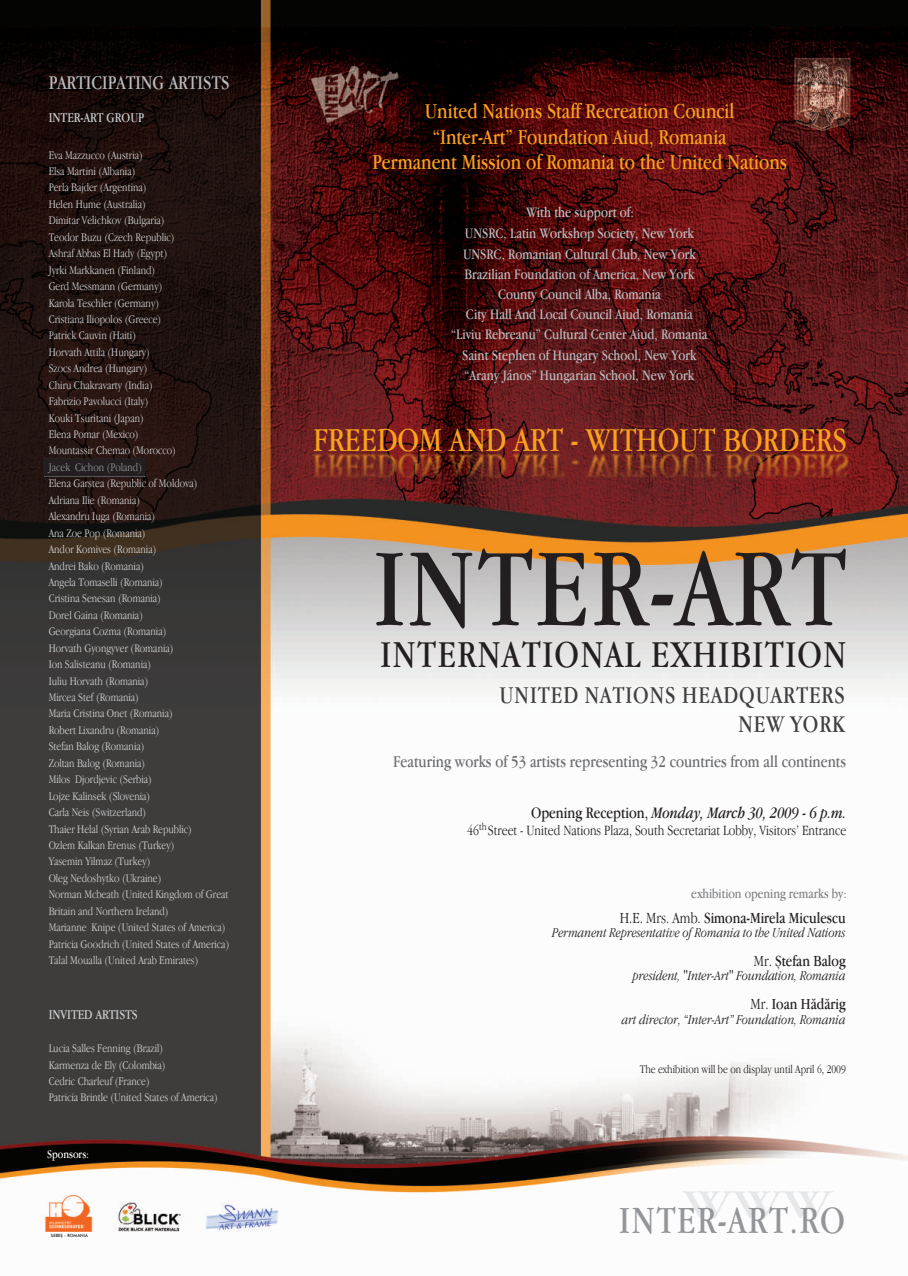
<style>
.page{position:relative;width:908px;height:1276px;background:#fff}
.page>*{position:absolute;margin:0;border:0;box-sizing:border-box;transform-origin:0 0}
.t1{font:700 115.4px "HS Corp";letter-spacing:.02em;color:#231f20}
.t2{font:700 39.8px "HS Corp";letter-spacing:.04em;color:#939598}
.t3{font:700 39.3px "HS Corp";letter-spacing:.04em;color:#231f20}
.t4{font:700 34.6px "HS Corp";color:#f9a21c}
.t5{font:700 24.9px/28.8px "HS Corp";letter-spacing:.04em;color:#3e3e3f;text-align:right}
.t6{font:700 22px/25.5px "HS Corp";color:#f9a21c;text-align:center}
.t7{font:700 20.2px "HS Corp";color:#bcbdc0}
.t8{font:700 17.2px "HS Corp";color:#6c6d70}
.t9{font:italic 700 16.5px "HS Corp";color:#231f20}
.t10{font:700 16px "HS Corp";color:#231f20}
.t11{font:700 15px/20.2px "HS Corp";color:#bcbdc0;text-align:center}
.t12{font:14.7px "HS Corp";color:#231f20}
.t13{font:italic 14px "HS Corp";color:#231f20}
.t14{font:700 14px "HS Corp";color:#d1d2d4}
.t15{font:700 14px "HS Corp";color:#808285}
.t16{font:12px/16.4px "HS Corp";color:#d1d2d4}
.t17{font:12px "HS Corp";color:#231f20}
.t18{font:12px "HS Corp";color:#939598}
.t19{font:700 12px "HS Corp";color:#fff}
.t20{font:10.8px "HS Corp";color:#231f20}
.t21{font:4.4px "HS Formal";color:#231f20}
.s1{font-style:normal}
.s2{font-weight:400}
</style>
<div class="page">
<img style="left:0;top:0;width:907px;height:1232px">
<svg style="left:44px;top:459px;width:101px;height:18px"></svg>
<div style="left:44px;top:459px;width:100px;height:17px;background:#231f20"></div>
<h3 class="t7" style="left:49px;top:70px;width:182px">PARTICIPATING ARTISTS</h3>
<p class="t14" style="left:49px;top:109px;width:97px">INTER-ART GROUP</p>
<p class="t16" style="left:49px;top:146px;width:129px">Eva Mazzucco (Austria)<br>Elsa Martini (Albania)<br>Perla Bajder (Argentina)<br>Helen Hume (Australia)<br>Dimitar Velichkov (Bulgaria)<br>Teodor Buzu (Czech Republic)<br>Ashraf Abbas El Hady (Egypt)<br>Jyrki Markkanen (Finland)<br>Gerd Messmann (Germany)<br>Karola Teschler (Germany)<br>Cristiana Iliopolos (Greece)<br>Patrick Cauvin (Haiti)<br>Horvath Attila (Hungary)<br>Szocs Andrea (Hungary)<br>Chiru Chakravarty (India)<br>Fabrizio Pavolucci (Italy)<br>Kouki Tsuritani (Japan)<br>Elena Pomar (Mexico)<br>Mountassir Chemao (Morocco)</p>
<p class="t16" style="left:49px;top:475px;width:182px">Elena Garstea (Republic of Moldova)<br>Adriana Ilie (Romania)<br>Alexandru Iuga (Romania)<br>Ana Zoe Pop (Romania)<br>Andor Komives (Romania)<br>Andrei Bako (Romania)<br>Angela Tomaselli (Romania)<br>Cristina Senesan (Romania)<br>Dorel Gaina (Romania)<br>Georgiana Cozma (Romania)<br>Horvath Gyongyver (Romania)<br>Ion Salisteanu (Romania)<br>Iuliu Horvath (Romania)<br>Mircea Stef (Romania)<br>Maria Cristina Onet (Romania)<br>Robert Lixandru (Romania)<br>Stefan Balog (Romania)<br>Zoltan Balog (Romania)<br>Milos Djordjevic (Serbia)<br>Lojze Kalinsek (Slovenia)<br>Carla Neis (Switzerland)<br>Thaier Helal (Syrian Arab Republic)<br>Ozlem Kalkan Erenus (Turkey)<br>Yasemin Yilmaz (Turkey)<br>Oleg Nedoshytko (Ukraine)<br>Norman Mcbeath (United Kingdom of Great<br>Britain and Northern Ireland)<br>Marianne Knipe (United States of America)<br>Patricia Goodrich (United States of America)<br>Talal Moualla (United Arab Emirates)</p>
<p class="t18" style="left:49px;top:460px;width:95px">Jacek Cichon (Poland)</p>
<p class="t14" style="left:49px;top:1005px;width:91px">INVITED ARTISTS</p>
<p class="t16" style="left:49px;top:1040px;width:171px">Lucia Salles Fenning (Brazil)<br>Karmenza de Ely (Colombia)<br>Cedric Charleuf (France)<br>Patricia Brintle (United States of America)</p>
<p class="t19" style="left:47px;top:1146px;width:44px">Sponsors:</p>
<p class="t21" style="left:51px;top:1232px;width:38px">SEBEŞ - ROMANIA</p>
<h3 class="t6" style="left:372px;top:98px;width:416px">United Nations Staff Recreation Council<br>“Inter-Art” Foundation Aiud, Romania<br>Permanent Mission of Romania to the United Nations</h3>
<p class="t11" style="left:526px;top:202px;width:109px">With the support of:</p>
<p class="t11" style="left:451px;top:223px;width:257px">UNSRC, Latin Workshop Society, New York UNSRC, Romanian Cultural Club, New York Brazilian Foundation of America, New York County Council Alba, Romania<br>City Hall And Local Council Aiud, Romania “Liviu Rebreanu” Cultural Center Aiud, Romania Saint Stephen of Hungary School, New York “Arany János” Hungarian School, New York</p>
<h3 class="t4" style="left:313px;top:420px;width:535px">FREEDOM AND ART - WITHOUT BORDERS</h3>
<h1 class="t1" style="left:374px;top:520px;width:473px">INTER-ART</h1>
<h3 class="t3" style="left:380px;top:631px;width:467px">INTERNATIONAL EXHIBITION</h3>
<h3 class="t5" style="left:499px;top:680px;width:346px">UNITED NATIONS HEADQUARTERS<br>NEW YORK</h3>
<h3 class="t8" style="left:393px;top:751px;width:454px">Featuring works of 53 artists representing 32 countries from all continents</h3>
<h3 class="t9" style="left:531px;top:803px;width:317px"><span class="s1">Opening Reception,</span> Monday, March 30, 2009 - 6 p.m.</h3>
<p class="t12" style="left:467px;top:822px;width:380px">46 Street - United Nations Plaza, South Secretariat Lobby, Visitors’ Entrance</p>
<p class="t20" style="left:479px;top:819px;width:9px">th</p>
<p class="t15" style="left:691px;top:885px;width:157px">exhibition opening remarks by:</p>
<h3 class="t10" style="left:619px;top:908px;width:227px"><span class="s2">H.E. Mrs. Amb.</span> Simona-Mirela Miculescu</h3>
<p class="t13" style="left:551px;top:924px;width:295px">Permanent Representative of Romania to the United Nations</p>
<h3 class="t10" style="left:753px;top:951px;width:93px"><span class="s2">Mr.</span> Ştefan Balog</h3>
<p class="t13" style="left:632px;top:967px;width:214px">president, "Inter-Art" Foundation, Romania</p>
<h3 class="t10" style="left:750px;top:994px;width:96px"><span class="s2">Mr.</span> Ioan Hădărig</h3>
<p class="t13" style="left:621px;top:1011px;width:225px">art director, “Inter-Art” Foundation, Romania</p>
<p class="t17" style="left:639px;top:1062px;width:208px">The exhibition will be on display until April 6, 2009</p>
<h2 class="t2" style="left:619px;top:1196px;width:227px">INTE<sup>W</sup>R-A<sup>W</sup>RT<sup>W</sup>.RO</h2>
</div>
